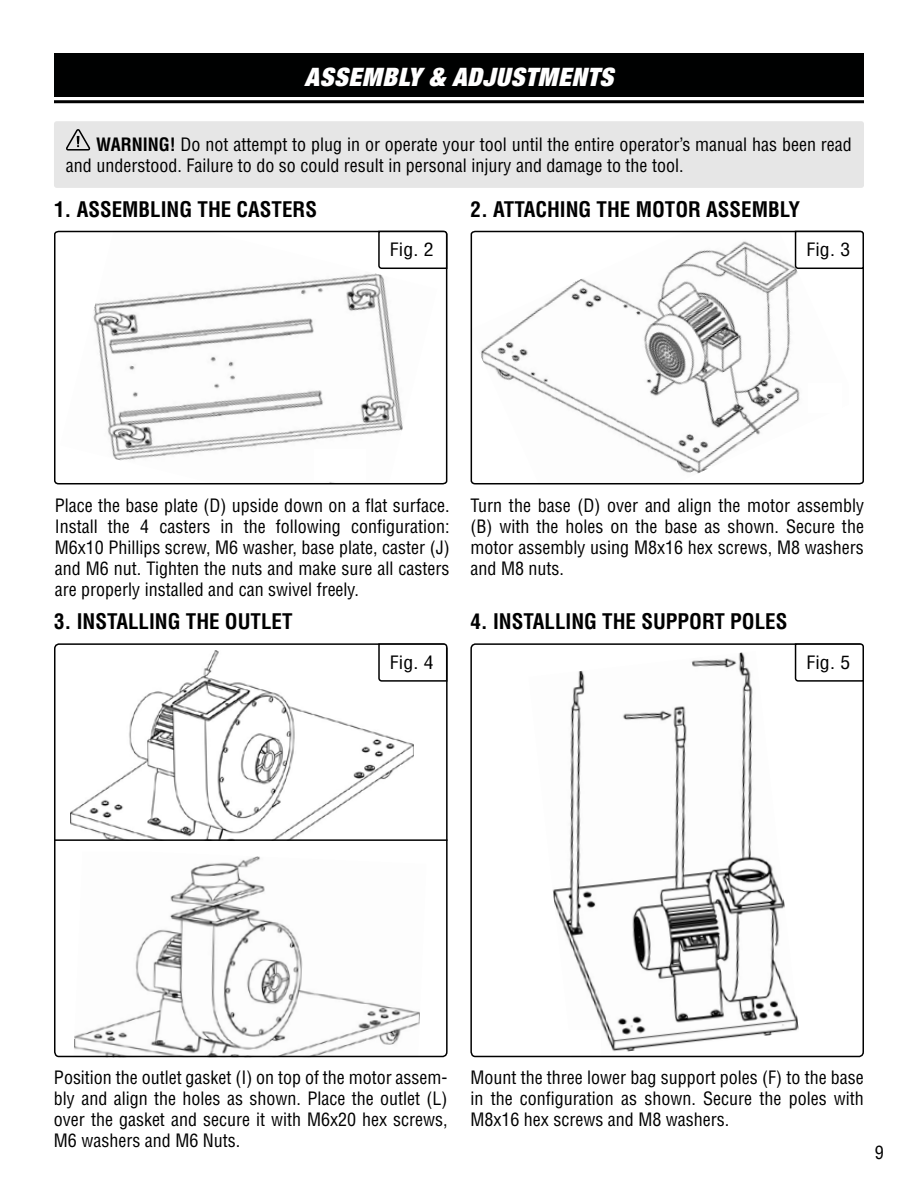
<style>
.page{position:relative;width:918px;height:1188px;background:#fff}
.page>*{position:absolute;margin:0;border:0;box-sizing:border-box;transform-origin:0 0}
.t1{font:italic 900 expanded 25.5px "Helvetica Neue";letter-spacing:.025em;color:#fff}
.t2{font:700 condensed 21px "Helvetica LT Std";color:#000}
.t3{font:condensed 18px/21px "Helvetica LT Std";color:#000;text-align:justify}
.t4{font:condensed 18px "Helvetica LT Std";color:#000;scale:1.1 1}
.s1{font-weight:700}
</style>
<div class="page">
<svg style="left:470px;top:230px;width:394px;height:255px"></svg>
<svg style="left:54px;top:230px;width:394px;height:255px"></svg>
<img style="left:74px;top:856px;width:346px;height:198px">
<img style="left:71px;top:650px;width:342px;height:189px">
<div style="left:71px;top:648px;width:51px;height:32px;background:#fff"></div>
<div style="left:314px;top:450px;width:52px;height:31px;background:#fff"></div>
<div style="left:808px;top:383px;width:34px;height:30px;background:#fff"></div>
<div style="left:54px;top:53px;width:810px;height:44px;background:#000101"></div>
<hr style="left:54px;top:100px;width:810px;height:3px;background:#000">
<div style="left:54px;top:121px;width:810px;height:67px;background:#e6e6e6;border-radius:3px"></div>
<svg style="left:66px;top:129px;width:24px;height:22px"></svg>
<svg style="left:377px;top:230px;width:71px;height:40px"></svg>
<svg style="left:794px;top:230px;width:70px;height:40px"></svg>
<div style="left:54px;top:643px;width:394px;height:414px;border:2px solid #000;border-radius:4px"></div>
<img style="left:552px;top:652px;width:247px;height:400px">
<div style="left:567px;top:1030px;width:34px;height:24px;background:#fff"></div>
<div style="left:470px;top:643px;width:394px;height:414px;border:2px solid #000;border-radius:4px"></div>
<svg style="left:378px;top:643px;width:70px;height:39px"></svg>
<svg style="left:794px;top:643px;width:70px;height:39px"></svg>
<hr style="left:54px;top:839px;width:393px;height:2px;background:#000">
<h1 class="t1" style="left:305px;top:60px;width:310px">ASSEMBLY &amp; ADJUSTMENTS</h1>
<p class="t3" style="left:66px;top:133px;width:787px;text-indent:30px"><span class="s1">WARNING!</span> Do not attempt to plug in or operate your tool until the entire operator’s manual has been read and understood. Failure to do so could result in personal injury and damage to the tool.</p>
<p class="t2" style="left:54px;top:196px;width:265px">1. ASSEMBLING THE CASTERS</p>
<p class="t2" style="left:471px;top:196px;width:331px">2. ATTACHING THE MOTOR ASSEMBLY</p>
<p class="t4" style="left:390px;top:239px;width:41px">Fig. 2</p>
<p class="t4" style="left:806px;top:239px;width:41px">Fig. 3</p>
<p class="t3" style="left:55px;top:494px;width:396px">Place the base plate (D) upside down on a flat surface.<br>Install the 4 casters in the following configuration:<br>M6x10 Phillips screw, M6 washer, base plate, caster (J) and M6 nut. Tighten the nuts and make sure all casters are properly installed and can swivel freely.</p>
<p class="t3" style="left:471px;top:495px;width:395px">Turn the base (D) over and align the motor assembly (B) with the holes on the base as shown. Secure the motor assembly using M8x16 hex screws, M8 washers and M8 nuts.</p>
<p class="t2" style="left:54px;top:608px;width:240px">3. INSTALLING THE OUTLET</p>
<p class="t2" style="left:470px;top:608px;width:319px">4. INSTALLING THE SUPPORT POLES</p>
<p class="t4" style="left:390px;top:651px;width:41px">Fig. 4</p>
<p class="t4" style="left:806px;top:651px;width:41px">Fig. 5</p>
<p class="t3" style="left:54px;top:1067px;width:395px">Position the outlet gasket (I) on top of the motor assem&shy;bly and align the holes as shown. Place the outlet (L) over the gasket and secure it with M6x20 hex screws, M6 washers and M6 Nuts.</p>
<p class="t3" style="left:470px;top:1067px;width:395px">Mount the three lower bag support poles (F) to the base in the configuration as shown. Secure the poles with M8x16 hex screws and M8 washers.</p>
<p class="t3" style="left:875px;top:1142px;width:10px">9</p>
</div>
